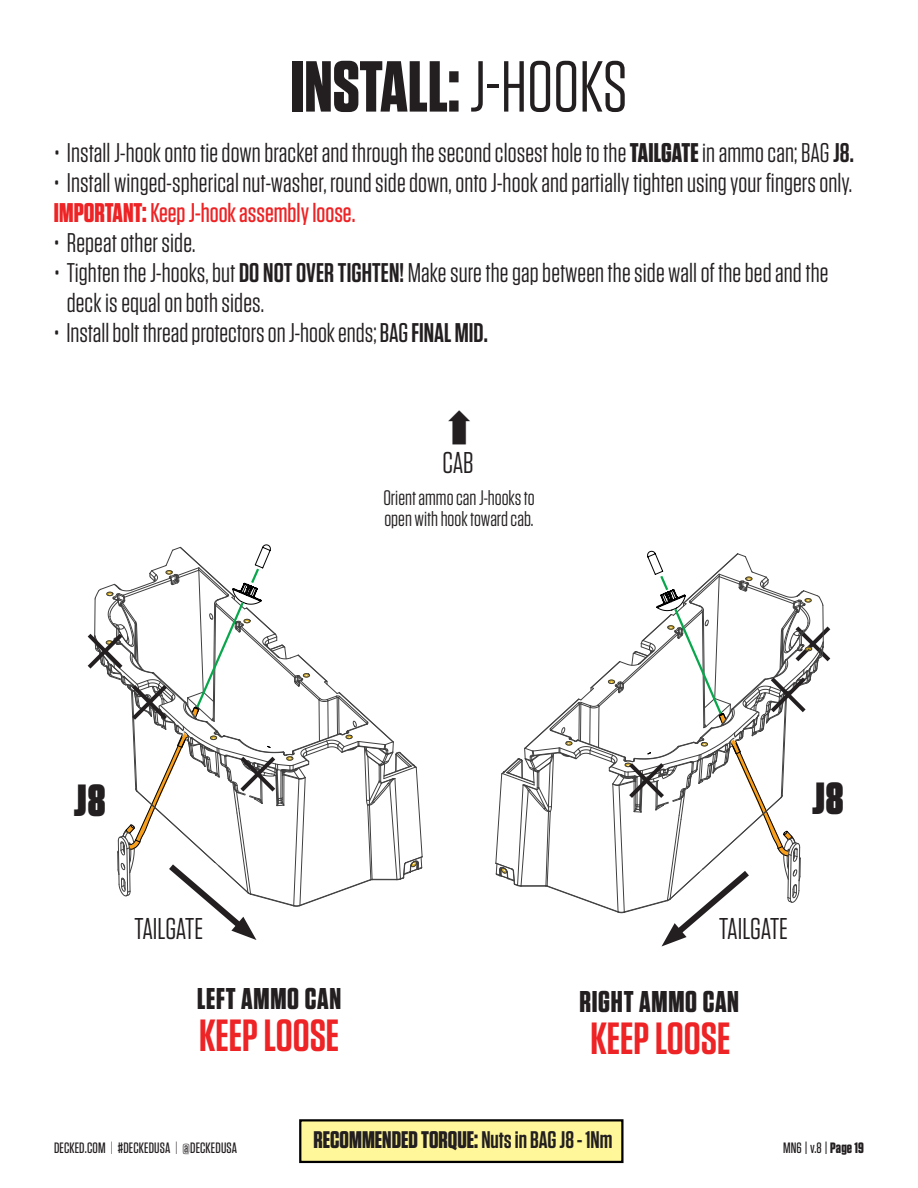
<style>
.page{position:relative;width:918px;height:1188px;background:#fff}
.page>*{position:absolute;margin:0;border:0;box-sizing:border-box;transform-origin:0 0}
.STEP_HEADER{font:700 72px "Tungsten";color:#231f20}
.Step_Instructions{font:600 45px "Tungsten";color:#ed2325}
.piece_headers{font:900 45px "Tungsten";color:#231f20}
.piece_headers-2{font:700 30px "Tungsten";letter-spacing:.025em;color:#231f20}
.piece_headers-3{font:30px "Tungsten";letter-spacing:-.005em;color:#231f20}
.Step_Instructions-2{font:27px/30px "Tungsten";letter-spacing:.005em;color:#231f20}
.Step_Instructions-3{font:500 27px "Tungsten";color:#ed2325}
.t1{font:700 24px "Tungsten";color:#231f20}
.t2{font:21px "Tungsten";color:#231f20}
.t3{font:500 15px "Tungsten";letter-spacing:.01em;color:#231f20}
.s1{font-weight:400}
.s2{font-weight:700}
.s3{font-weight:600}
.s4{font-weight:500}
.s5{font-weight:300}
</style>
<div class="page">
<div style="left:299px;top:1119px;width:325px;height:44px;background:#fff79a;border:2px solid #000"></div>
<svg style="left:495px;top:551px;width:329px;height:395px"></svg>
<svg style="left:94px;top:544px;width:329px;height:396px"></svg>
<p class="STEP_HEADER" style="left:291px;top:48px;width:338px">INSTALL: <span class="s1">J-HOOKS</span></p>
<p class="Step_Instructions-2" style="left:54px;top:138px;width:802px">• Install J-hook onto tie down bracket and through the second closest hole to the <span class="s2">TAILGATE</span> in ammo can; BAG <span class="s3">J8.</span></p>
<p class="Step_Instructions-2" style="left:54px;top:168px;width:800px">• Install winged-spherical nut-washer, round side down, onto J-hook and partially tighten using your fingers only.</p>
<p class="Step_Instructions-3" style="left:54px;top:198px;width:303px"><span class="s2">IMPORTANT:</span> Keep J-hook assembly loose.</p>
<p class="Step_Instructions-2" style="left:54px;top:228px;width:143px">• Repeat other side.</p>
<p class="Step_Instructions-2" style="left:67px;top:258px;width:763px;text-indent:-13px">• Tighten the J-hooks, but <span class="s3">DO NOT OVER TIGHTEN!</span> Make sure the gap between the side wall of the bed and the deck is equal on both sides.</p>
<p class="Step_Instructions-2" style="left:54px;top:318px;width:435px">• Install bolt thread protectors on J-hook ends; <span class="s4">BAG</span> <span class="s3">FINAL MID.</span></p>
<p class="piece_headers-3" style="left:442px;top:447px;width:33px">CAB</p>
<p class="t2" style="left:383px;top:487px;width:153px">Orient ammo can J-hooks to</p>
<p class="t2" style="left:384px;top:508px;width:151px">open with hook toward cab.</p>
<p class="piece_headers" style="left:74px;top:775px;width:33px">J8</p>
<p class="piece_headers" style="left:813px;top:773px;width:33px">J8</p>
<p class="piece_headers-3" style="left:134px;top:913px;width:70px">TAILGATE</p>
<p class="piece_headers-3" style="left:719px;top:913px;width:70px">TAILGATE</p>
<p class="piece_headers-2" style="left:197px;top:983px;width:146px">LEFT AMMO CAN</p>
<p class="piece_headers-2" style="left:579px;top:986px;width:161px">RIGHT AMMO CAN</p>
<p class="Step_Instructions" style="left:199px;top:1012px;width:142px">KEEP LOOSE</p>
<p class="Step_Instructions" style="left:590px;top:1015px;width:142px">KEEP LOOSE</p>
<p class="t1" style="left:314px;top:1126px;width:300px">RECOMMENDED TORQUE: <span class="s3">Nuts in BAG J8 - 1Nm</span></p>
<p class="t3" style="left:54px;top:1140px;width:185px">DECKED.COM <span class="s5">|</span> #DECKEDUSA <span class="s5">|</span> @DECKEDUSA</p>
<p class="t3" style="left:783px;top:1140px;width:82px">MN6 | v.8 | <span class="s2">Page 19</span></p>
</div>
